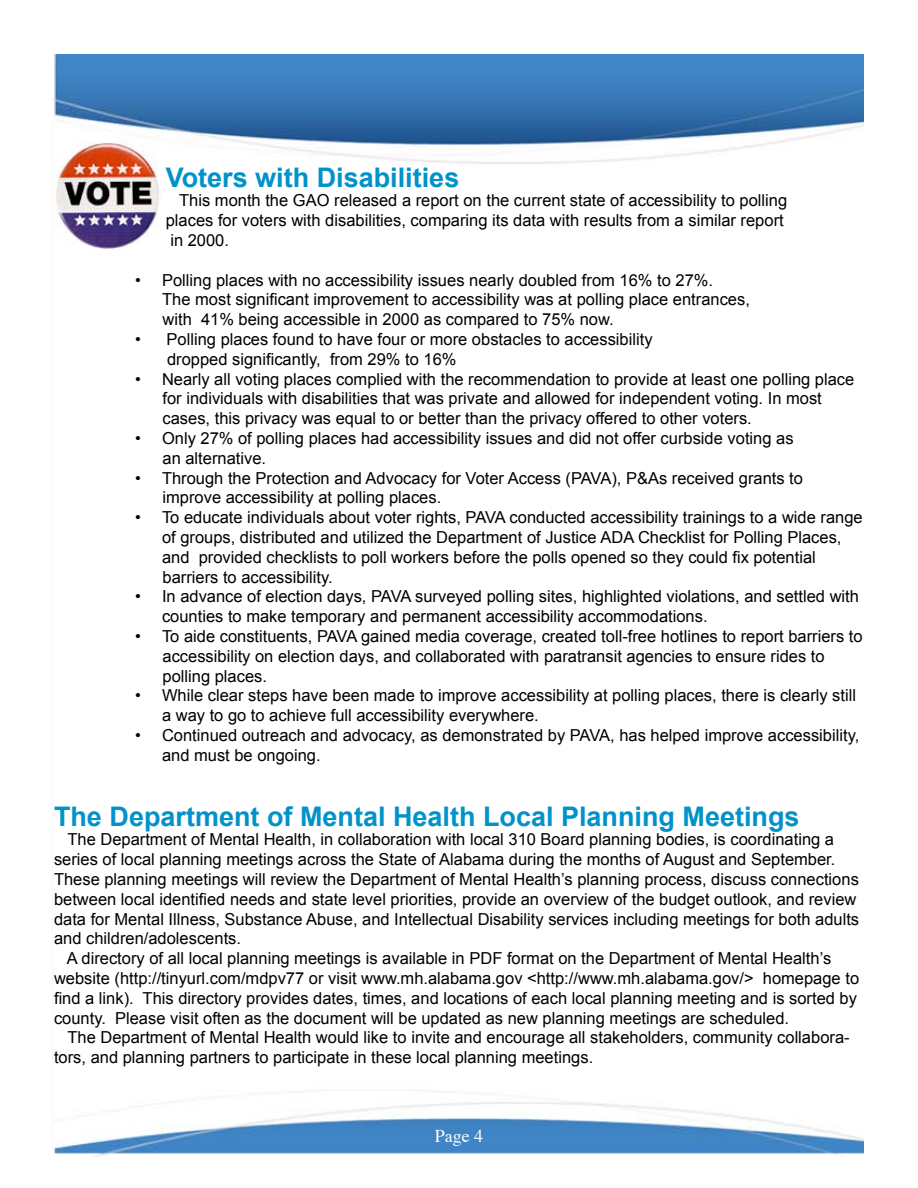
<style>
.page{position:relative;width:918px;height:1188px;background:#fff}
.page>*{position:absolute;margin:0;border:0;box-sizing:border-box;transform-origin:0 0}
.t1{font:700 27px "Arial";color:#0092c8}
.t2{font:18px "Times";color:#fff}
.t3{font:16.5px/19.8px "Arial";color:#000}
</style>
<div class="page">
<img style="left:53px;top:54px;width:811px;height:1103px">
<img style="left:54px;top:141px;width:106px;height:108px">
<p class="t1" style="left:166px;top:159px;width:295px">Voters with Disabilities</p>
<p class="t3" style="left:179px;top:191px;width:610px">This month the GAO released a report on the current state of accessibility to polling</p>
<p class="t3" style="left:166px;top:211px;width:620px">places for voters with disabilities, comparing its data with results from a similar report</p>
<p class="t3" style="left:170px;top:230px;width:60px">in 2000.</p>
<p class="t3" style="left:135px;top:270px;width:580px">• Polling places with no accessibility issues nearly doubled from 16% to 27%.</p>
<p class="t3" style="left:162px;top:290px;width:589px">The most significant improvement to accessibility was at polling place entrances,</p>
<p class="t3" style="left:163px;top:310px;width:453px">with 41% being accessible in 2000 as compared to 75% now.</p>
<p class="t3" style="left:135px;top:329px;width:519px">• Polling places found to have four or more obstacles to accessibility</p>
<p class="t3" style="left:167px;top:349px;width:291px">dropped significantly, from 29% to 16%</p>
<p class="t3" style="left:135px;top:369px;width:721px">• Nearly all voting places complied with the recommendation to provide at least one polling place</p>
<p class="t3" style="left:163px;top:389px;width:661px">for individuals with disabilities that was private and allowed for independent voting. In most</p>
<p class="t3" style="left:163px;top:409px;width:591px">cases, this privacy was equal to or better than the privacy offered to other voters.</p>
<p class="t3" style="left:135px;top:428px;width:660px">• Only 27% of polling places had accessibility issues and did not offer curbside voting as</p>
<p class="t3" style="left:163px;top:448px;width:105px">an alternative.</p>
<p class="t3" style="left:135px;top:468px;width:670px">• Through the Protection and Advocacy for Voter Access (PAVA), P&amp;As received grants to</p>
<p class="t3" style="left:163px;top:488px;width:280px">improve accessibility at polling places.</p>
<p class="t3" style="left:162px;top:508px;width:702px;text-indent:-27px">• To educate individuals about voter rights, PAVA conducted accessibility trainings to a wide range of groups, distributed and utilized the Department of Justice ADA Checklist for Polling Places, and provided checklists to poll workers before the polls opened so they could fix potential</p>
<p class="t3" style="left:163px;top:567px;width:172px">barriers to accessibility.</p>
<p class="t3" style="left:162px;top:587px;width:699px;text-indent:-27px">• In advance of election days, PAVA surveyed polling sites, highlighted violations, and settled with counties to make temporary and permanent accessibility accommodations.</p>
<p class="t3" style="left:135px;top:626px;width:729px">• To aide constituents, PAVA gained media coverage, created toll-free hotlines to report barriers to</p>
<p class="t3" style="left:163px;top:646px;width:664px">accessibility on election days, and collaborated with paratransit agencies to ensure rides to</p>
<p class="t3" style="left:163px;top:666px;width:106px">polling places.</p>
<p class="t3" style="left:162px;top:686px;width:696px;text-indent:-27px">• While clear steps have been made to improve accessibility at polling places, there is clearly still a way to go to achieve full accessibility everywhere.</p>
<p class="t3" style="left:162px;top:725px;width:699px;text-indent:-27px">• Continued outreach and advocacy, as demonstrated by PAVA, has helped improve accessibility, and must be ongoing.</p>
<p class="t1" style="left:54px;top:798px;width:747px">The Department of Mental Health Local Planning Meetings</p>
<p class="t3" style="left:54px;top:830px;width:807px;text-indent:13px">The Department of Mental Health, in collaboration with local 310 Board planning bodies, is coordinating a series of local planning meetings across the State of Alabama during the months of August and September.<br>These planning meetings will review the Department of Mental Health’s planning process, discuss connections between local identified needs and state level priorities, provide an overview of the budget outlook, and review data for Mental Illness, Substance Abuse, and Intellectual Disability services including meetings for both adults and children/adolescents.</p>
<p class="t3" style="left:54px;top:949px;width:807px;text-indent:13px">A directory of all local planning meetings is available in PDF format on the Department of Mental Health’s website (http://tinyurl.com/mdpv77 or visit www.mh.alabama.gov &lt;http://www.mh.alabama.gov/&gt; homepage to find a link). This directory provides dates, times, and locations of each local planning meeting and is sorted by county. Please visit often as the document will be updated as new planning meetings are scheduled.</p>
<p class="t3" style="left:54px;top:1028px;width:797px;text-indent:13px">The Department of Mental Health would like to invite and encourage all stakeholders, community collabora&shy;tors, and planning partners to participate in these local planning meetings.</p>
<p class="t2" style="left:435px;top:1119px;width:50px">Page 4</p>
</div>
